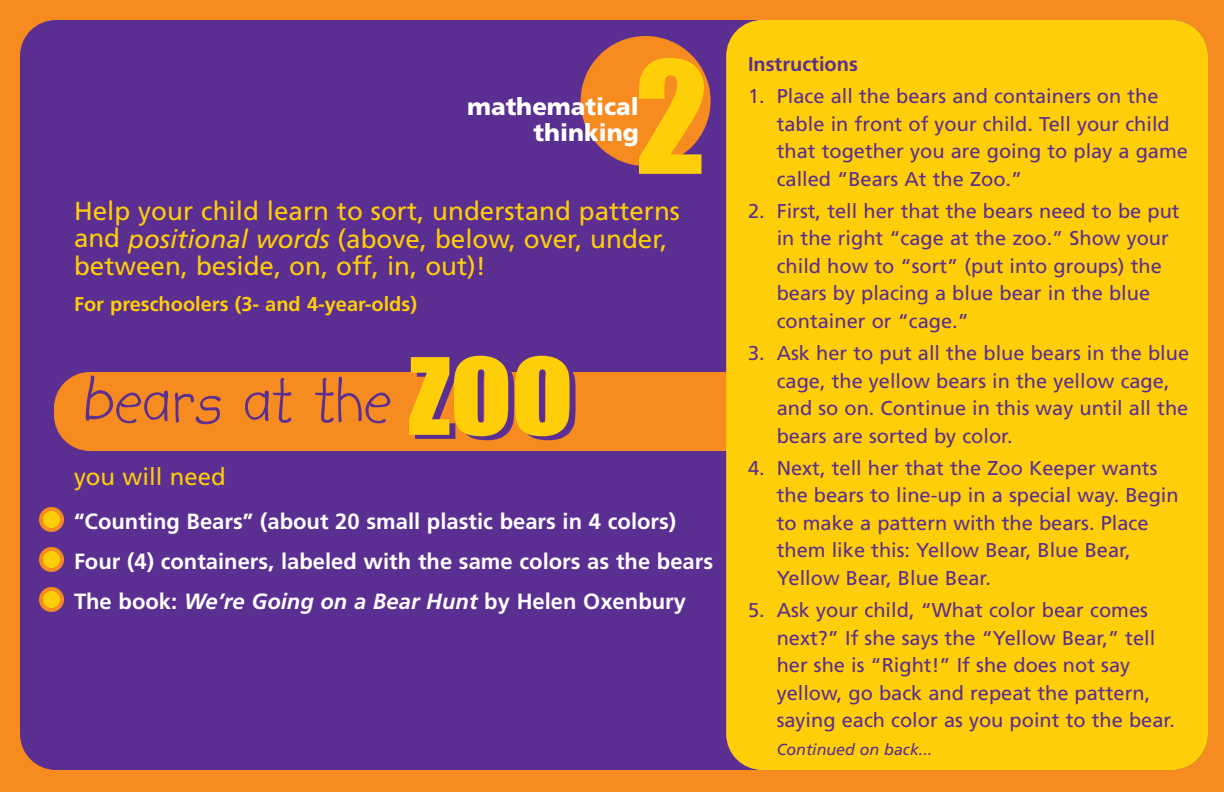
<style>
.page{position:relative;width:1224px;height:792px;background:#f68b1f}
.page>*{position:absolute;margin:0;border:0;box-sizing:border-box;transform-origin:0 0}
.t1{font:144px "Impact";color:#fece08}
.t2{font:72px "Kidprint";color:#5b2e91}
.t3{font:26px/28px "Frutiger";color:#fece08}
.t4{font:900 24px/25.6px "Frutiger";color:#fff;text-align:right}
.t5{font:24px "Frutiger";color:#fece08}
.t6{font:700 22px/40px "Frutiger";color:#fff}
.t7{font:20px/27.6px "Frutiger";color:#5b2e91}
.t8{font:700 20px "Frutiger";color:#fece08}
.t9{font:700 20px "Frutiger";color:#5b2e91}
.t10{font:italic 16px "Frutiger";color:#5b2e91}
.s1{font-style:italic}
.s2{font-family:"Impact";font-size:120px;color:#fece08}
</style>
<div class="page">
<div style="left:20px;top:20px;width:1188px;height:750px;background:#5b2e91;border-radius:36px"></div>
<div style="left:54px;top:372px;width:1139px;height:79px;background:#f68b1f;border-radius:36px"></div>
<div style="left:581px;top:36px;width:130px;height:130px;background:#f68b1f;border-radius:50%"></div>
<div style="left:726px;top:20px;width:482px;height:750px;background:#fece08;border-radius:36px"></div>
<svg style="left:39px;top:507px;width:25px;height:25px"></svg>
<svg style="left:39px;top:547px;width:25px;height:25px"></svg>
<svg style="left:39px;top:587px;width:25px;height:25px"></svg>
<h1 class="t1" style="left:635px;top:40px;width:74px">2</h1>
<p class="t4" style="left:467px;top:96px;width:173px">mathematical thinking</p>
<h3 class="t3" style="left:74px;top:198px;width:608px">Help your child learn to sort, understand patterns and <span class="s1">positional words</span> (above, below, over, under, between, beside, on, off, in, out)!</h3>
<p class="t8" style="left:74px;top:296px;width:345px">For preschoolers (3- and 4-year-olds)</p>
<h2 class="t2" style="left:83px;top:356px;width:491px">bears at the <span class="s2">ZOO</span></h2>
<p class="t5" style="left:74px;top:467px;width:153px">you will need</p>
<p class="t6" style="left:74px;top:503px;width:641px">“Counting Bears” (about 20 small plastic bears in 4 colors)<br>Four (4) containers, labeled with the same colors as the bears<br>The book: <span class="s1">We’re Going on a Bear Hunt</span> by Helen Oxenbury</p>
<p class="t9" style="left:748px;top:56px;width:111px">Instructions</p>
<p class="t7" style="left:777px;top:84px;width:413px;text-indent:-29px">1. Place all the bears and containers on the table in front of your child. Tell your child that together you are going to play a game called “Bears At the Zoo.”</p>
<p class="t7" style="left:777px;top:198px;width:404px;text-indent:-29px">2. First, tell her that the bears need to be put in the right “cage at the zoo.” Show your child how to “sort” (put into groups) the bears by placing a blue bear in the blue container or “cage.”</p>
<p class="t7" style="left:777px;top:341px;width:414px;text-indent:-29px">3. Ask her to put all the blue bears in the blue cage, the yellow bears in the yellow cage, and so on. Continue in this way until all the bears are sorted by color.</p>
<p class="t7" style="left:777px;top:455px;width:403px;text-indent:-29px">4. Next, tell her that the Zoo Keeper wants the bears to line-up in a special way. Begin to make a pattern with the bears. Place them like this: Yellow Bear, Blue Bear, Yellow Bear, Blue Bear.</p>
<p class="t7" style="left:777px;top:598px;width:400px;text-indent:-29px">5. Ask your child, “What color bear comes next?” If she says the “Yellow Bear,” tell her she is “Right!” If she does not say yellow, go back and repeat the pattern, saying each color as you point to the bear.</p>
<p class="t10" style="left:777px;top:743px;width:157px">Continued on back...</p>
</div>
